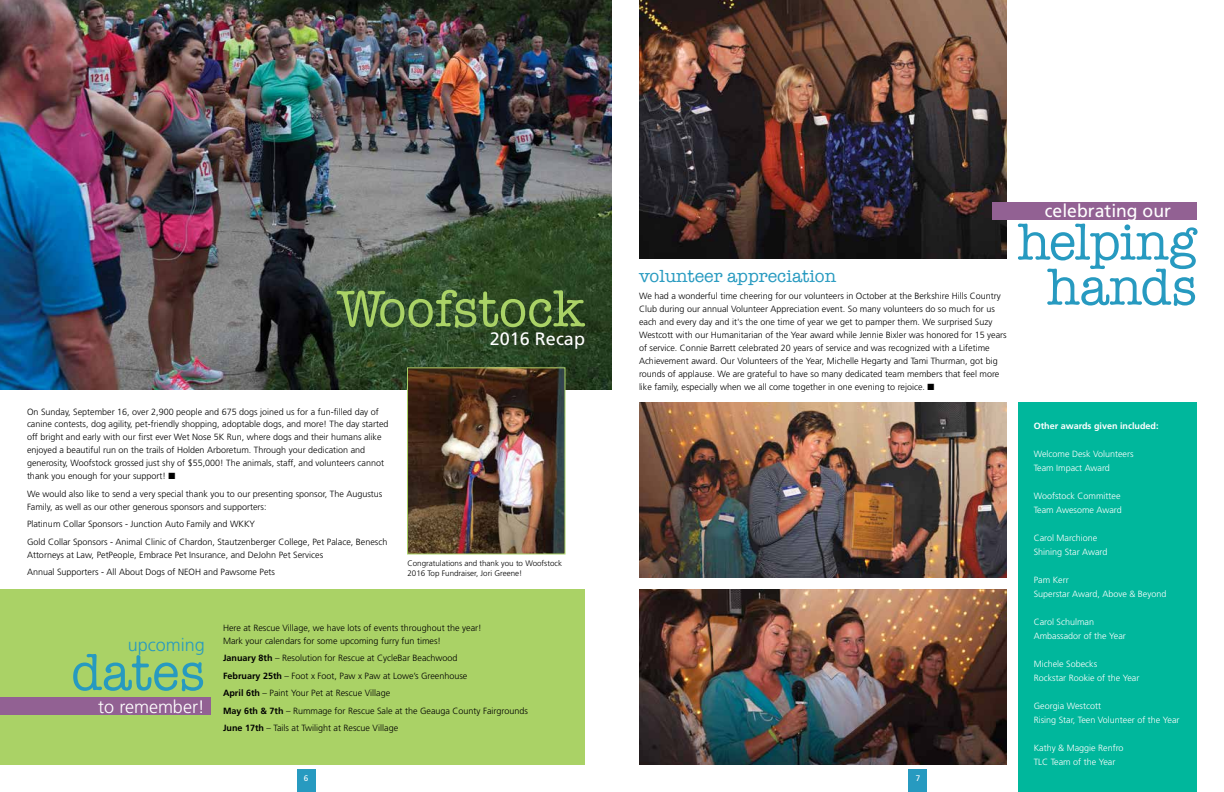
<style>
.page{position:relative;width:1224px;height:792px;background:#fff}
.page>*{position:absolute;margin:0;border:0;box-sizing:border-box;transform-origin:0 0}
.t1{font:53px "American Typewriter";color:#279ac0}
.t2{font:53px "American Typewriter";color:#aad266}
.t3{font:53px "American Typewriter";letter-spacing:-.02em;color:#279ac0}
.t4{font:18px "Frutiger";color:#fff}
.t5{font:18px "American Typewriter";color:#279ac0}
.t6{font:300 18px "Frutiger";color:#fff}
.t7{font:300 18px "Frutiger";color:#279ac0}
.t8{font:300 9px/13px "Frutiger";color:#000}
.t9{font:300 9px/14px "Frutiger";color:#fff}
.t10{font:700 9px "Frutiger";color:#fff}
.t11{font:8.1px "Frutiger";color:#fff}
.t12{font:300 8px/10px "Frutiger";color:#000}
.s1{font-weight:700}
</style>
<div class="page">
<div style="left:1018px;top:402px;width:179px;height:390px;background:#00b79c"></div>
<img style="left:639px;top:0;width:368px;height:258px">
<div style="left:993px;top:202px;width:204px;height:18px;background:#926193"></div>
<div style="left:0;top:590px;width:585px;height:175px;background:#aad266"></div>
<img style="left:0;top:0;width:612px;height:390px">
<img style="left:409px;top:369px;width:155px;height:183px">
<div style="left:407px;top:367px;width:159px;height:187px;border:1px solid #aad266"></div>
<img style="left:639px;top:590px;width:368px;height:175px">
<img style="left:639px;top:402px;width:368px;height:176px">
<div style="left:0;top:697px;width:211px;height:18px;background:#926193"></div>
<div style="left:297px;top:769px;width:18px;height:23px;background:#279ac0"></div>
<div style="left:909px;top:769px;width:18px;height:23px;background:#279ac0"></div>
<h1 class="t2" style="left:337px;top:268px;width:250px">Woofstock</h1>
<h2 class="t4" style="left:490px;top:328px;width:97px">2016 Recap</h2>
<p class="t8" style="left:27px;top:405px;width:363px">On Sunday, September 16, over 2,900 people and 675 dogs joined us for a fun-filled day of canine contests, dog agility, pet-friendly shopping, adoptable dogs, and more! The day started off bright and early with our first ever Wet Nose 5K Run, where dogs and their humans alike enjoyed a beautiful run on the trails of Holden Arboretum. Through your dedication and generosity, Woofstock grossed just shy of $55,000! The animals, staff, and volunteers cannot thank you enough for your support! ■</p>
<p class="t8" style="left:27px;top:487px;width:357px">We would also like to send a very special thank you to our presenting sponsor, The Augustus<br>Family, as well as our other generous sponsors and supporters:</p>
<p class="t8" style="left:27px;top:516px;width:362px;line-height:17.5px">Platinum Collar Sponsors - Junction Auto Family and WKKY<br>Gold Collar Sponsors - Animal Clinic of Chardon, Stautzenberger College, Pet Palace, Benesch</p>
<p class="t8" style="left:27px;top:546px;width:298px;line-height:17.5px">Attorneys at Law, PetPeople, Embrace Pet Insurance, and DeJohn Pet Services<br>Annual Supporters - All About Dogs of NEOH and Pawsome Pets</p>
<p class="t12" style="left:408px;top:558px;width:156px">Congratulations and thank you to Woofstock<br>2016 Top Fundraiser, Jori Greene!</p>
<h2 class="t7" style="left:128px;top:635px;width:79px">upcoming</h2>
<h1 class="t1" style="left:71px;top:632px;width:135px">dates</h1>
<h2 class="t6" style="left:98px;top:697px;width:108px">to remember!</h2>
<p class="t8" style="left:223px;top:621px;width:260px">Here at Rescue Village, we have lots of events throughout the year!<br>Mark your calendars for some upcoming furry fun times!</p>
<p class="t8" style="left:223px;top:649px;width:306px;line-height:17.5px"><span class="s1">January 8th</span> – Resolution for Rescue at CycleBar Beachwood<br><span class="s1">February 25th</span> – Foot x Foot, Paw x Paw at Lowe’s Greenhouse<br><span class="s1">April 6th</span> – Paint Your Pet at Rescue Village<br><span class="s1">May 6th &amp; 7th</span> – Rummage for Rescue Sale at the Geauga County Fairgrounds <span class="s1">June 17th</span> – Tails at Twilight at Rescue Village</p>
<h2 class="t5" style="left:639px;top:262px;width:199px">volunteer appreciation</h2>
<p class="t8" style="left:639px;top:289px;width:369px">We had a wonderful time cheering for our volunteers in October at the Berkshire Hills Country Club during our annual Volunteer Appreciation event. So many volunteers do so much for us each and every day and it's the one time of year we get to pamper them. We surprised Suzy Westcott with our Humanitarian of the Year award while Jennie Bixler was honored for 15 years of service. Connie Barrett celebrated 20 years of service and was recognized with a Lifetime Achievement award. Our Volunteers of the Year, Michelle Hegarty and Tami Thurman, got big rounds of applause. We are grateful to have so many dedicated team members that feel more like family, especially when we all come together in one evening to rejoice. ■</p>
<p class="t11" style="left:304px;top:774px;width:6px">6</p>
<p class="t11" style="left:916px;top:774px;width:6px">7</p>
<h2 class="t4" style="left:1045px;top:200px;width:128px">celebrating our</h2>
<h1 class="t3" style="left:1017px;top:201px;width:181px">helping</h1>
<h1 class="t1" style="left:1047px;top:246px;width:152px">hands</h1>
<p class="t10" style="left:1034px;top:421px;width:126px">Other awards given included:</p>
<p class="t9" style="left:1034px;top:447px;width:101px">Welcome Desk Volunteers<br>Team Impact Award</p>
<p class="t9" style="left:1034px;top:489px;width:90px">Woofstock Committee<br>Team Awesome Award</p>
<p class="t9" style="left:1034px;top:531px;width:75px">Carol Marchione<br>Shining Star Award</p>
<p class="t9" style="left:1034px;top:573px;width:134px">Pam Kerr<br>Superstar Award, Above &amp; Beyond</p>
<p class="t9" style="left:1034px;top:615px;width:94px">Carol Schulman<br>Ambassador of the Year</p>
<p class="t9" style="left:1034px;top:657px;width:107px">Michele Sobecks<br>Rockstar Rookie of the Year</p>
<p class="t9" style="left:1034px;top:699px;width:147px">Georgia Westcott<br>Rising Star, Teen Volunteer of the Year</p>
<p class="t9" style="left:1034px;top:741px;width:91px">Kathy &amp; Maggie Renfro<br>TLC Team of the Year</p>
</div>
